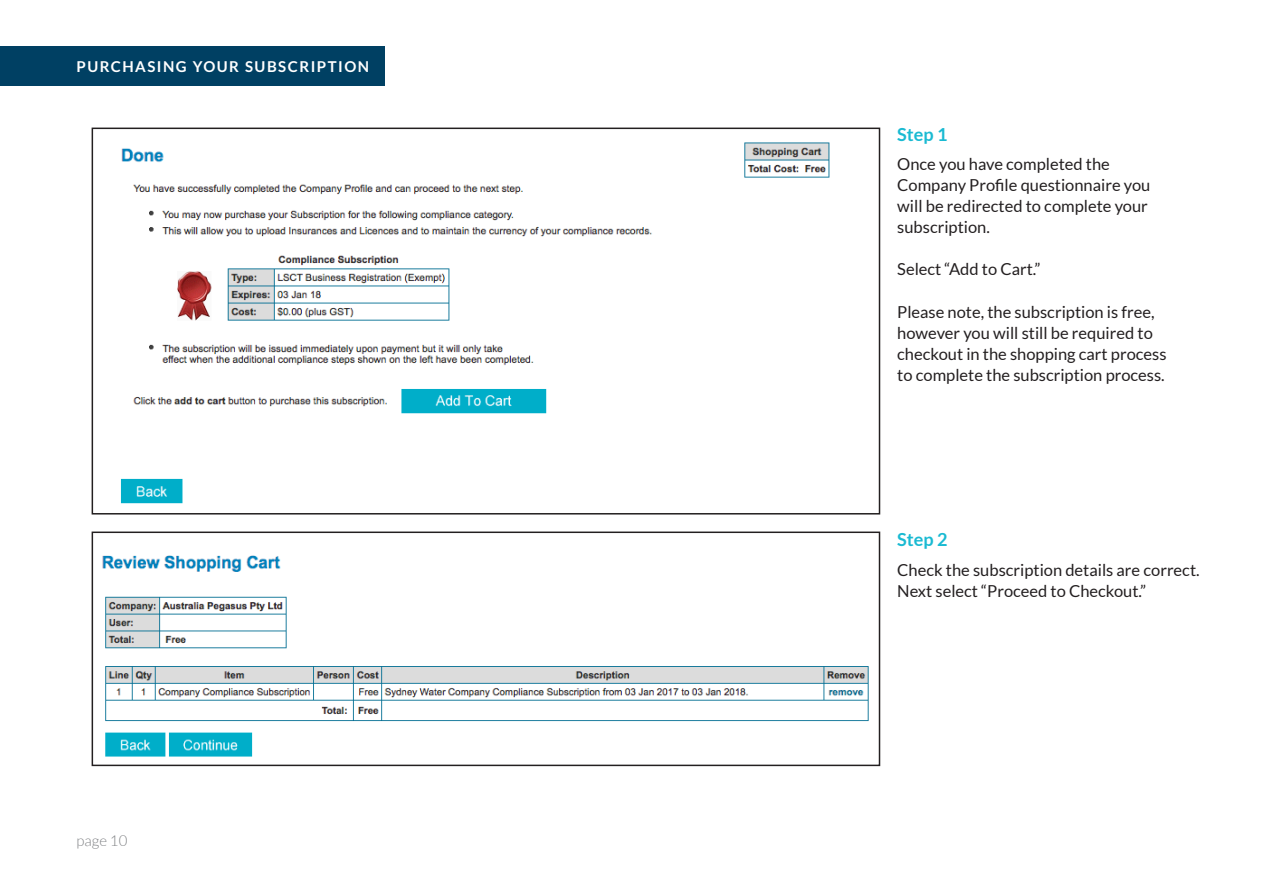
<style>
.page{position:relative;width:1263px;height:893px;background:#fff}
.page>*{position:absolute;margin:0;border:0;box-sizing:border-box;transform-origin:0 0}
.h2-RED{font:700 18px "Lato";color:#1abad2}
.copy-n{font:16.5px/21px "Lato";color:#231f20}
.t1{font:700 15px "Lato";letter-spacing:.1em;color:#fff}
.t2{font:300 15px "Lato";color:#808285}
</style>
<div class="page">
<div style="left:0;top:47px;width:385px;height:39px;background:#004063"></div>
<img style="left:102px;top:555px;width:767px;height:202px">
<div style="left:92px;top:531px;width:788px;height:235px;border:2px solid #231f20"></div>
<img style="left:120px;top:142px;width:710px;height:362px">
<div style="left:92px;top:128px;width:788px;height:386px;border:2px solid #231f20"></div>
<div style="left:163px;top:616px;width:61px;height:11px;background:#fff"></div>
<p class="t1" style="left:77px;top:58px;width:81px">REGISTER</p>
<p class="t1" style="left:246px;top:58px;width:86px">COMPANY</p>
<p class="t1" style="left:77px;top:58px;width:294px">PURCHASING YOUR SUBSCRIPTION</p>
<p class="t2" style="left:77px;top:833px;width:52px">page 10</p>
<p class="h2-RED" style="left:897px;top:124px;width:52px">Step 1</p>
<p class="copy-n" style="left:897px;top:154px;width:255px">Once you have completed the<br>Company Profile questionnaire you will be redirected to complete your subscription.</p>
<p class="copy-n" style="left:897px;top:259px;width:145px">Select “Add to Cart.”</p>
<p class="copy-n" style="left:897px;top:301px;width:271px">Please note, the subscription is free, however you will still be required to checkout in the shopping cart process to complete the subscription process.</p>
<p class="h2-RED" style="left:897px;top:529px;width:52px">Step 2</p>
<p class="copy-n" style="left:897px;top:559px;width:304px">Check the subscription details are correct.<br>Next select “Proceed to Checkout.”</p>
</div>
